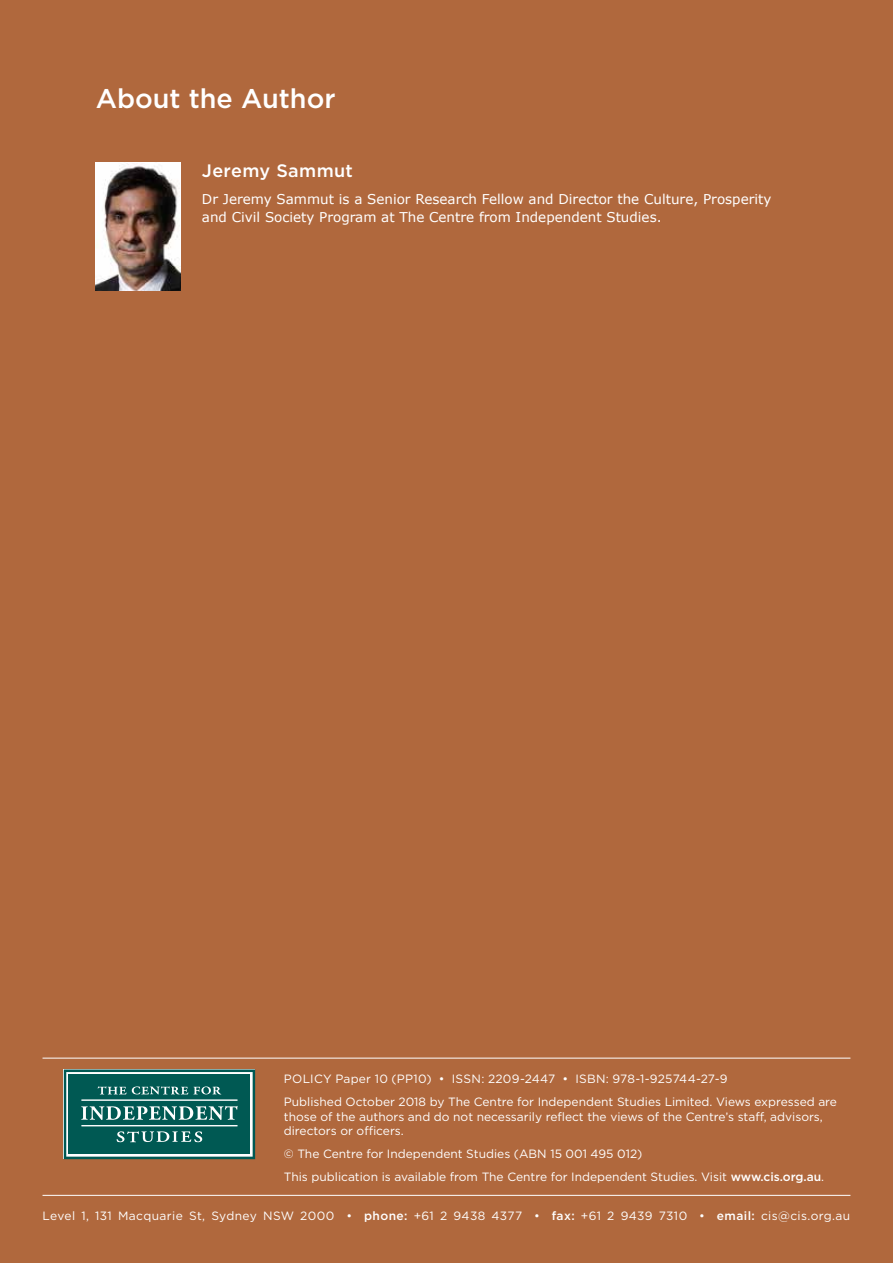
<style>
.page{position:relative;width:893px;height:1263px;background:#b0683d}
.page>*{position:absolute;margin:0;border:0;box-sizing:border-box;transform-origin:0 0}
.t1{font:500 27px "Gotham";color:#fff}
.t2{font:500 18px "Gotham";letter-spacing:.02em;color:#fff}
.t3{font:13.5px/18px "Verdana";color:#fff}
.t4{font:12px/23px "Gotham";color:#fff}
.t5{font:12px "Gotham";letter-spacing:.035em;color:#fff}
.s1{font-weight:500}
</style>
<div class="page">
<hr style="left:43px;top:1058px;width:807px;height:1px;background:#fff">
<hr style="left:43px;top:1195px;width:807px;height:1px;background:#fff">
<img style="left:96px;top:163px;width:85px;height:127px">
<svg style="left:64px;top:1069px;width:191px;height:90px;background:#29746f"></svg>
<hr style="left:81px;top:1099px;width:157px;height:2px;background:#fff">
<hr style="left:81px;top:1125px;width:157px;height:1px;background:#fff">
<h1 class="t1" style="left:96px;top:81px;width:241px">About the Author</h1>
<h2 class="t2" style="left:202px;top:159px;width:153px">Jeremy Sammut</h2>
<p class="t3" style="left:202px;top:190px;width:571px">Dr Jeremy Sammut is a Senior Research Fellow and Director the Culture, Prosperity and Civil Society Program at The Centre from Independent Studies.</p>
<p class="t4" style="left:284px;top:1067px;width:555px">POLICY Paper 10 (PP10) • ISSN: 2209-2447 • ISBN: 978-1-925744-27-9<br>Published October 2018 by The Centre for Independent Studies Limited. Views expressed are</p>
<p class="t4" style="left:284px;top:1109px;width:540px;line-height:14.4px">those of the authors and do not necessarily reflect the views of the Centre’s staff, advisors, directors or officers.</p>
<p class="t4" style="left:284px;top:1142px;width:542px">© The Centre for Independent Studies (ABN 15 001 495 012)<br>This publication is available from The Centre for Independent Studies. Visit <span class="s1">www.cis.org.au</span>.</p>
<p class="t5" style="left:43px;top:1208px;width:809px">Level 1, 131 Macquarie St, Sydney NSW 2000 • <span class="s1">phone:</span> +61 2 9438 4377 • <span class="s1">fax:</span> +61 2 9439 7310 • <span class="s1">email:</span> cis@cis.org.au</p>
</div>
